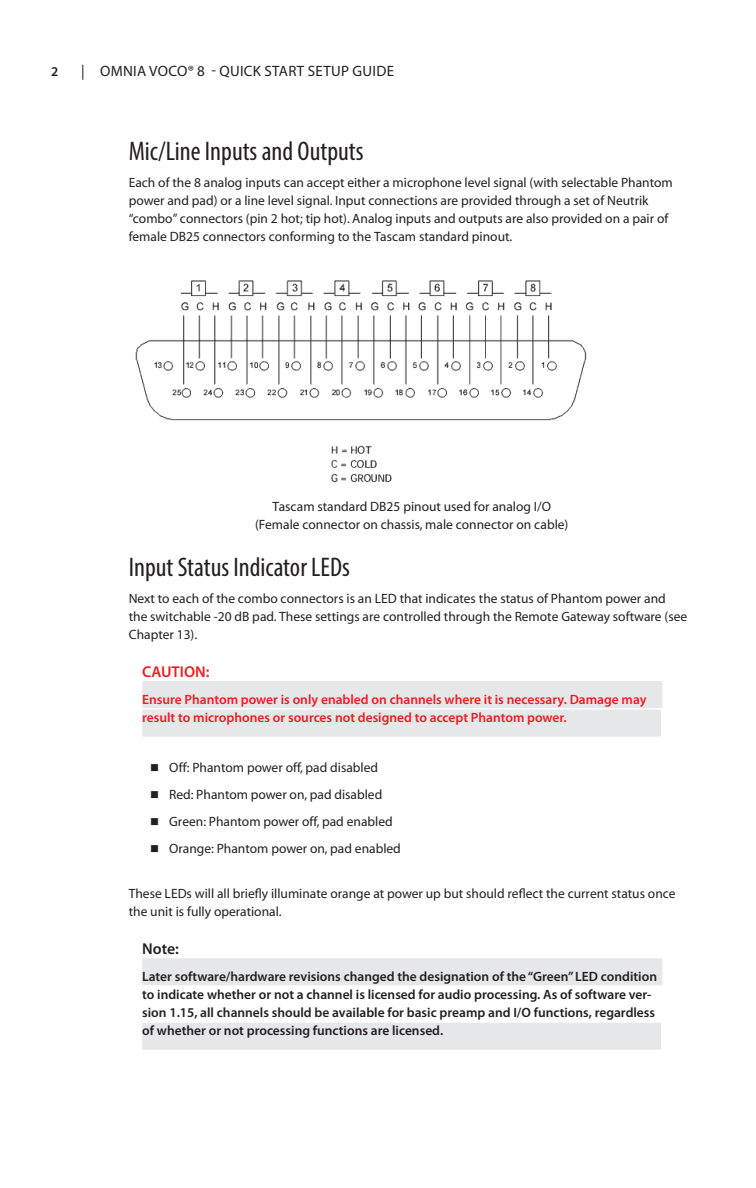
<style>
.page{position:relative;width:756px;height:1188px;background:#fff}
.page>*{position:absolute;margin:0;border:0;box-sizing:border-box;transform-origin:0 0}
.Heading_2{font:condensed 27px "Myriad Pro";color:#231f20}
.Heading_3{font:condensed 27px "Myriad Pro";color:#231f20}
.Sidebar_Label{font:600 15.75px "Myriad Pro";color:#ee1d23}
.Sidebar_Label-2{font:600 15.75px "Myriad Pro";color:#231f20}
.Folio_Left{font:15px "Myriad Pro";letter-spacing:.02em;color:#231f20}
.Body{font:13.5px/18px "Myriad MM 400 600";color:#231f20}
.Sidebar{font:600 13.5px/18px "Myriad Pro";color:#231f20}
.Sidebar-2{font:600 13.5px/18px "Myriad Pro";color:#ee1d23}
.Folio_Left-2{font:600 13.5px "Myriad Pro";color:#231f20}
</style>
<div class="page">
<div style="left:142px;top:681px;width:520px;height:27px;background:#e6e7e9"></div>
<div style="left:142px;top:710px;width:519px;height:27px;background:#e6e7e9"></div>
<div style="left:142px;top:958px;width:520px;height:27px;background:#e6e7e9"></div>
<div style="left:142px;top:1023px;width:519px;height:27px;background:#e6e7e9"></div>
<img style="left:135px;top:280px;width:452px;height:202px">
<p class="Folio_Left-2" style="left:51px;top:63px;width:9px">2</p>
<p class="Folio_Left" style="left:81px;top:62px;width:314px">| OMNIA VOCO® 8 - QUICK START SETUP GUIDE</p>
<p class="Heading_2" style="left:129px;top:135px;width:236px">Mic/Line Inputs and Outputs</p>
<p class="Body" style="left:129px;top:174px;width:546px">Each of the 8 analog inputs can accept either a microphone level signal (with selectable Phantom power and pad) or a line level signal. Input connections are provided through a set of Neutrik “combo” connectors (pin 2 hot; tip hot). Analog inputs and outputs are also provided on a pair of female DB25 connectors conforming to the Tascam standard pinout.</p>
<p class="Body" style="left:255px;top:498px;width:315px;text-align:center">Tascam standard DB25 pinout used for analog I/O (Female connector on chassis, male connector on cable)</p>
<p class="Heading_3" style="left:129px;top:551px;width:223px">Input Status Indicator LEDs</p>
<p class="Body" style="left:129px;top:590px;width:560px">Next to each of the combo connectors is an LED that indicates the status of Phantom power and the switchable -20 dB pad. These settings are controlled through the Remote Gateway software (see<br>Chapter 13).</p>
<p class="Sidebar_Label" style="left:142px;top:661px;width:69px">CAUTION:</p>
<p class="Sidebar-2" style="left:142px;top:690px;width:506px">Ensure Phantom power is only enabled on channels where it is necessary. Damage may result to microphones or sources not designed to accept Phantom power.</p>
<p class="Body" style="left:150px;top:759px;width:229px">■ Off: Phantom power off, pad disabled</p>
<p class="Body" style="left:150px;top:786px;width:234px">■ Red: Phantom power on, pad disabled</p>
<p class="Body" style="left:150px;top:813px;width:244px">■ Green: Phantom power off, pad enabled</p>
<p class="Body" style="left:150px;top:840px;width:252px">■ Orange: Phantom power on, pad enabled</p>
<p class="Body" style="left:129px;top:885px;width:548px">These LEDs will all briefly illuminate orange at power up but should reflect the current status once the unit is fully operational.</p>
<p class="Sidebar_Label-2" style="left:142px;top:938px;width:38px">Note:</p>
<p class="Sidebar" style="left:142px;top:967px;width:516px">Later software/hardware revisions changed the designation of the “Green” LED condition to indicate whether or not a channel is licensed for audio processing. As of software ver&shy;sion 1.15, all channels should be available for basic preamp and I/O functions, regardless of whether or not processing functions are licensed.</p>
</div>
